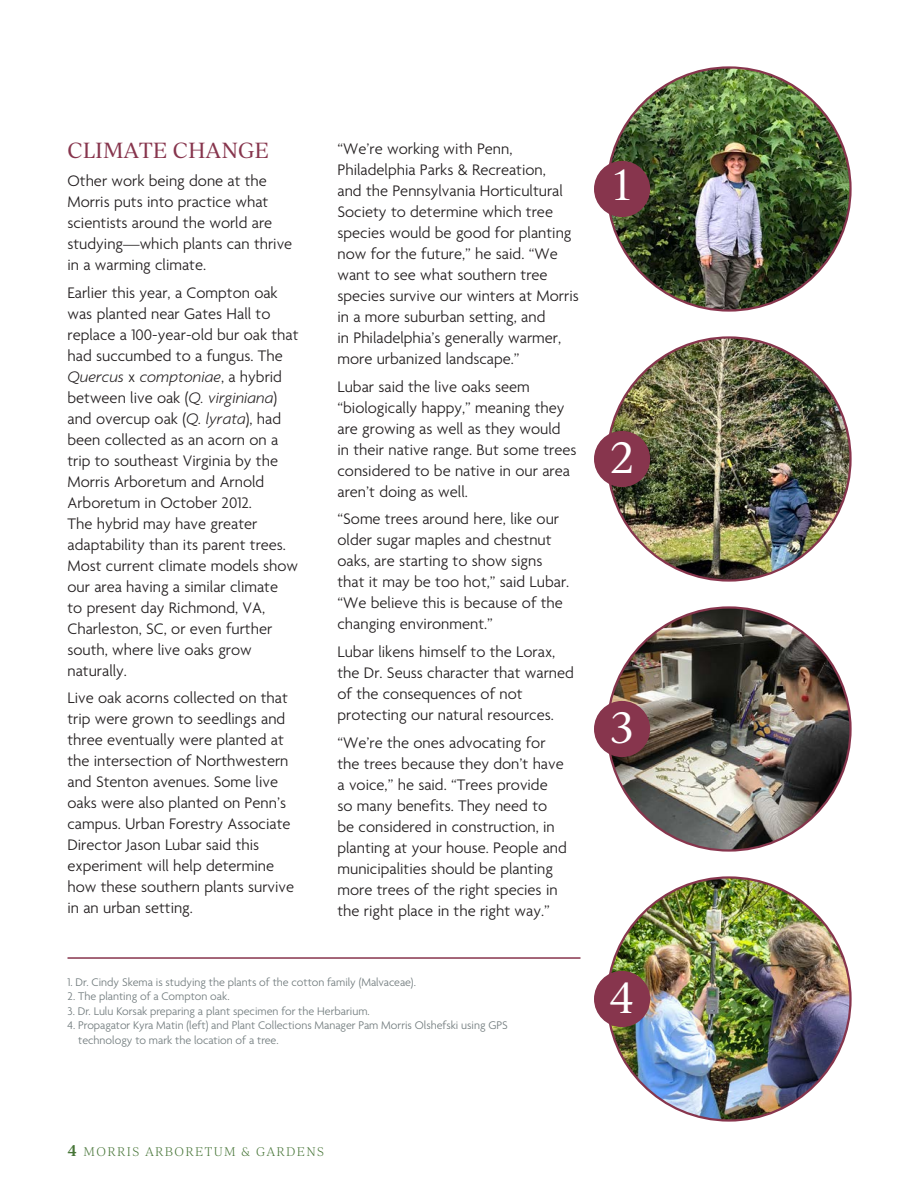
<style>
.page{position:relative;width:918px;height:1188px;background:#fff}
.page>*{position:absolute;margin:0;border:0;box-sizing:border-box;transform-origin:0 0}
.t1{font:42px "Ivy Journal";color:#fff}
.t2{font:21px "Ivy Journal";color:#87354d}
.t3{font:300 16.5px/21px "Agenda";color:#231f20}
.t4{font:300 12px/14.4px "Agenda";color:#727c7e}
.t5{font:300 12px "Ivy Journal";letter-spacing:.11em;color:#477537}
.s1{font-style:italic}
.s2{font-weight:600;font-size:15px}
</style>
<div class="page">
<img style="left:609px;top:69px;width:240px;height:240px">
<img style="left:608px;top:338px;width:242px;height:242px;border-radius:122px">
<img style="left:608px;top:608px;width:242px;height:242px;border-radius:122px">
<img style="left:608px;top:878px;width:242px;height:242px;border-radius:122px">
<hr style="left:68px;top:957px;width:512px;height:2px;background:#87354d">
<div style="left:594px;top:161px;width:56px;height:56px;background:#87354d;border-radius:50%"></div>
<div style="left:594px;top:431px;width:56px;height:56px;background:#87354d;border-radius:50%"></div>
<div style="left:594px;top:701px;width:56px;height:56px;background:#87354d;border-radius:50%"></div>
<div style="left:594px;top:971px;width:56px;height:56px;background:#87354d;border-radius:50%"></div>
<p class="t2" style="left:68px;top:135px;width:203px">CLIMATE CHANGE</p>
<p class="t3" style="left:68px;top:171px;width:226px">Other work being done at the<br>Morris puts into practice what scientists around the world are studying—which plants can thrive in a warming climate.</p>
<p class="t3" style="left:68px;top:283px;width:233px">Earlier this year, a Compton oak was planted near Gates Hall to replace a 100-year-old bur oak that had succumbed to a fungus. The<br><span class="s1">Quercus</span> x <span class="s1">comptoniae</span>, a hybrid between live oak (<span class="s1">Q. virginiana</span>) and overcup oak (<span class="s1">Q. lyrata</span>), had been collected as an acorn on a trip to southeast Virginia by the<br>Morris Arboretum and Arnold<br>Arboretum in October 2012.<br>The hybrid may have greater adaptability than its parent trees.<br>Most current climate models show our area having a similar climate<br>to present day Richmond, VA,<br>Charleston, SC, or even further south, where live oaks grow naturally.</p>
<p class="t3" style="left:68px;top:689px;width:228px">Live oak acorns collected on that trip were grown to seedlings and three eventually were planted at the intersection of Northwestern and Stenton avenues. Some live oaks were also planted on Penn’s campus. Urban Forestry Associate<br>Director Jason Lubar said this experiment will help determine how these southern plants survive in an urban setting.</p>
<p class="t3" style="left:338px;top:139px;width:243px">“We’re working with Penn,<br>Philadelphia Parks &amp; Recreation,<br>and the Pennsylvania Horticultural<br>Society to determine which tree species would be good for planting now for the future,” he said. “We want to see what southern tree species survive our winters at Morris in a more suburban setting, and<br>in Philadelphia’s generally warmer, more urbanized landscape.”</p>
<p class="t3" style="left:338px;top:377px;width:240px">Lubar said the live oaks seem “biologically happy,” meaning they are growing as well as they would<br>in their native range. But some trees considered to be native in our area aren’t doing as well.</p>
<p class="t3" style="left:338px;top:510px;width:233px">“Some trees around here, like our older sugar maples and chestnut oaks, are starting to show signs that it may be too hot,” said Lubar. “We believe this is because of the changing environment.”</p>
<p class="t3" style="left:338px;top:642px;width:238px">Lubar likens himself to the Lorax, the Dr. Seuss character that warned of the consequences of not protecting our natural resources.</p>
<p class="t3" style="left:338px;top:733px;width:231px">“We’re the ones advocating for the trees because they don’t have a voice,” he said. “Trees provide so many benefits. They need to be considered in construction, in planting at your house. People and municipalities should be planting more trees of the right species in the right place in the right way.”</p>
<p class="t4" style="left:68px;top:976px;width:350px">1. Dr. Cindy Skema is studying the plants of the cotton family (Malvaceae).</p>
<p class="t4" style="left:68px;top:990px;width:164px">2. The planting of a Compton oak.</p>
<p class="t4" style="left:68px;top:1004px;width:304px">3. Dr. Lulu Korsak preparing a plant specimen for the Herbarium.</p>
<p class="t4" style="left:78px;top:1019px;width:431px;text-indent:-11px">4. Propagator Kyra Matin (left) and Plant Collections Manager Pam Morris Olshefski using GPS technology to mark the location of a tree.</p>
<p class="t1" style="left:613px;top:155px;width:20px">1</p>
<p class="t1" style="left:610px;top:428px;width:25px">2</p>
<p class="t1" style="left:610px;top:698px;width:25px">3</p>
<p class="t1" style="left:609px;top:968px;width:27px">4</p>
<p class="t5" style="left:68px;top:1143px;width:258px"><span class="s2">4</span> MORRIS ARBORETUM &amp; GARDENS</p>
</div>
